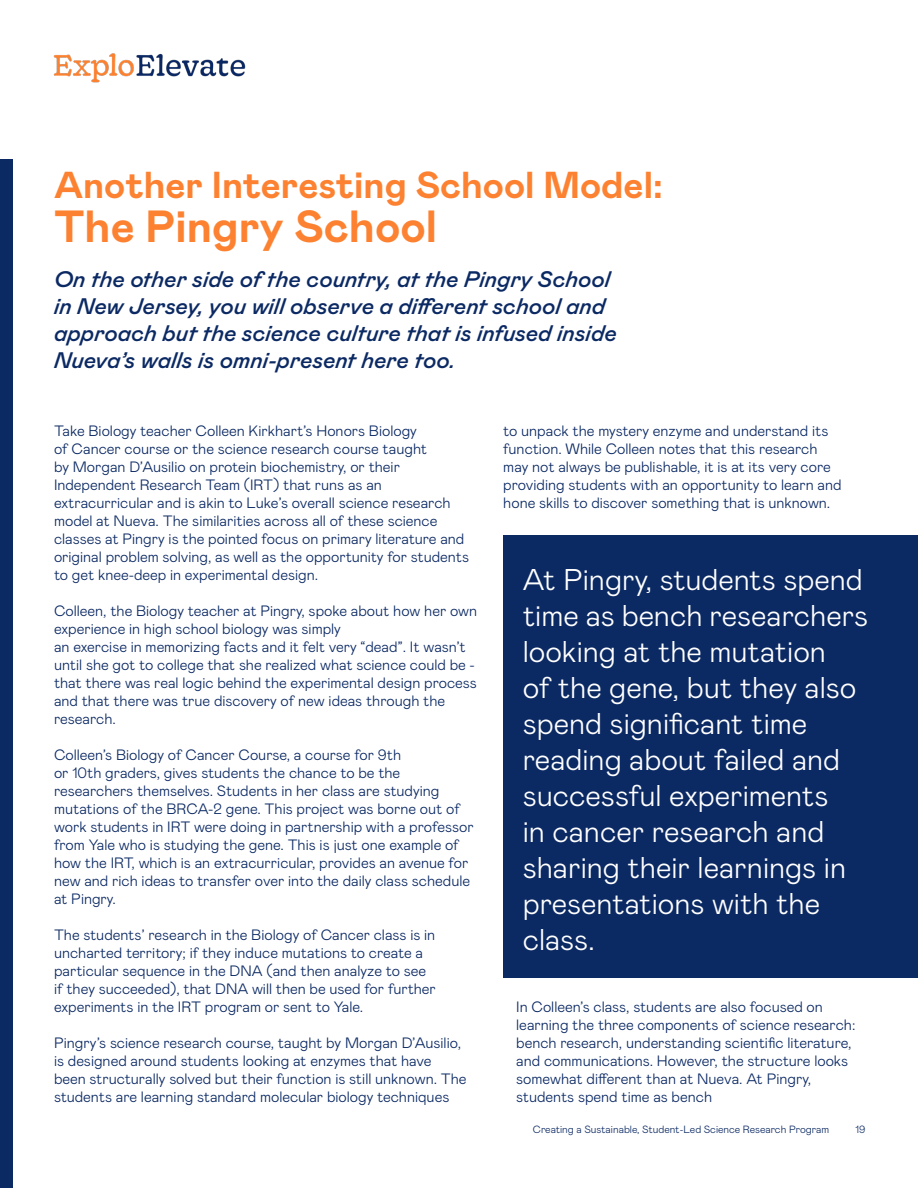
<style>
.page{position:relative;width:918px;height:1188px;background:#fff}
.page>*{position:absolute;margin:0;border:0;box-sizing:border-box;transform-origin:0 0}
.t1{font:700 45px "Mabry Pro";color:#fc8232}
.t2{font:700 37.5px "Mabry Pro";color:#fc8232}
.t3{font:300 30px/36px "Mabry Pro";color:#fff}
.t4{font:italic 500 22.5px/27px "Mabry Pro";color:#0b2963}
.t5{font:300 15px/18px "Mabry Pro";color:#0b2963}
.t6{font:300 10.5px "Mabry Pro";color:#0b2963}
</style>
<div class="page">
<div style="left:0;top:160px;width:12px;height:1028px;background:#0b2963"></div>
<div style="left:503px;top:535px;width:415px;height:443px;background:#0b2963"></div>
<img style="left:53px;top:53px;width:193px;height:30px">
<p class="t2" style="left:54px;top:159px;width:610px">Another Interesting School Model:</p>
<p class="t1" style="left:54px;top:194px;width:385px">The Pingry School</p>
<p class="t4" style="left:54px;top:265px;width:564px">On the other side of the country, at the Pingry School in New Jersey, you will observe a different school and approach but the science culture that is infused inside Nueva’s walls is omni-present here too.</p>
<p class="t5" style="left:54px;top:421px;width:364px">Take Biology teacher Colleen Kirkhart’s Honors Biology</p>
<p class="t5" style="left:54px;top:439px;width:375px">of Cancer course or the science research course taught</p>
<p class="t5" style="left:54px;top:457px;width:417px">by Morgan D’Ausilio on protein biochemistry, or their Independent Research Team (IRT) that runs as an extracurricular and is akin to Luke’s overall science research model at Nueva. The similarities across all of these science classes at Pingry is the pointed focus on primary literature and original problem solving, as well as the opportunity for students to get knee-deep in experimental design.</p>
<p class="t5" style="left:54px;top:601px;width:425px">Colleen, the Biology teacher at Pingry, spoke about how her own experience in high school biology was simply</p>
<p class="t5" style="left:54px;top:637px;width:425px">an exercise in memorizing facts and it felt very “dead”. It wasn’t until she got to college that she realized what science could be - that there was real logic behind the experimental design process and that there was true discovery of new ideas through the research.</p>
<p class="t5" style="left:54px;top:745px;width:349px">Colleen’s Biology of Cancer Course, a course for 9th</p>
<p class="t5" style="left:54px;top:763px;width:421px">or 10th graders, gives students the chance to be the researchers themselves. Students in her class are studying mutations of the BRCA-2 gene. This project was borne out of work students in IRT were doing in partnership with a professor from Yale who is studying the gene. This is just one example of how the IRT, which is an extracurricular, provides an avenue for new and rich ideas to transfer over into the daily class schedule at Pingry.</p>
<p class="t5" style="left:54px;top:925px;width:383px">The students’ research in the Biology of Cancer class is in uncharted territory; if they induce mutations to create a particular sequence in the DNA (and then analyze to see</p>
<p class="t5" style="left:54px;top:979px;width:383px">if they succeeded), that DNA will then be used for further experiments in the IRT program or sent to Yale.</p>
<p class="t5" style="left:54px;top:1033px;width:414px">Pingry’s science research course, taught by Morgan D’Ausilio, is designed around students looking at enzymes that have been structurally solved but their function is still unknown. The students are learning standard molecular biology techniques</p>
<p class="t5" style="left:503px;top:421px;width:340px">to unpack the mystery enzyme and understand its function. While Colleen notes that this research may not always be publishable, it is at its very core providing students with an opportunity to learn and hone skills to discover something that is unknown.</p>
<p class="t3" style="left:523px;top:560px;width:347px">At Pingry, students spend time as bench researchers looking at the mutation<br>of the gene, but they also spend significant time reading about failed and successful experiments<br>in cancer research and sharing their learnings in presentations with the class.</p>
<p class="t5" style="left:516px;top:997px;width:341px">In Colleen’s class, students are also focused on learning the three components of science research: bench research, understanding scientific literature, and communications. However, the structure looks somewhat different than at Nueva. At Pingry, students spend time as bench</p>
<p class="t6" style="left:533px;top:1122px;width:298px">Creating a Sustainable, Student-Led Science Research Program</p>
<p class="t6" style="left:856px;top:1122px;width:11px">19</p>
</div>
